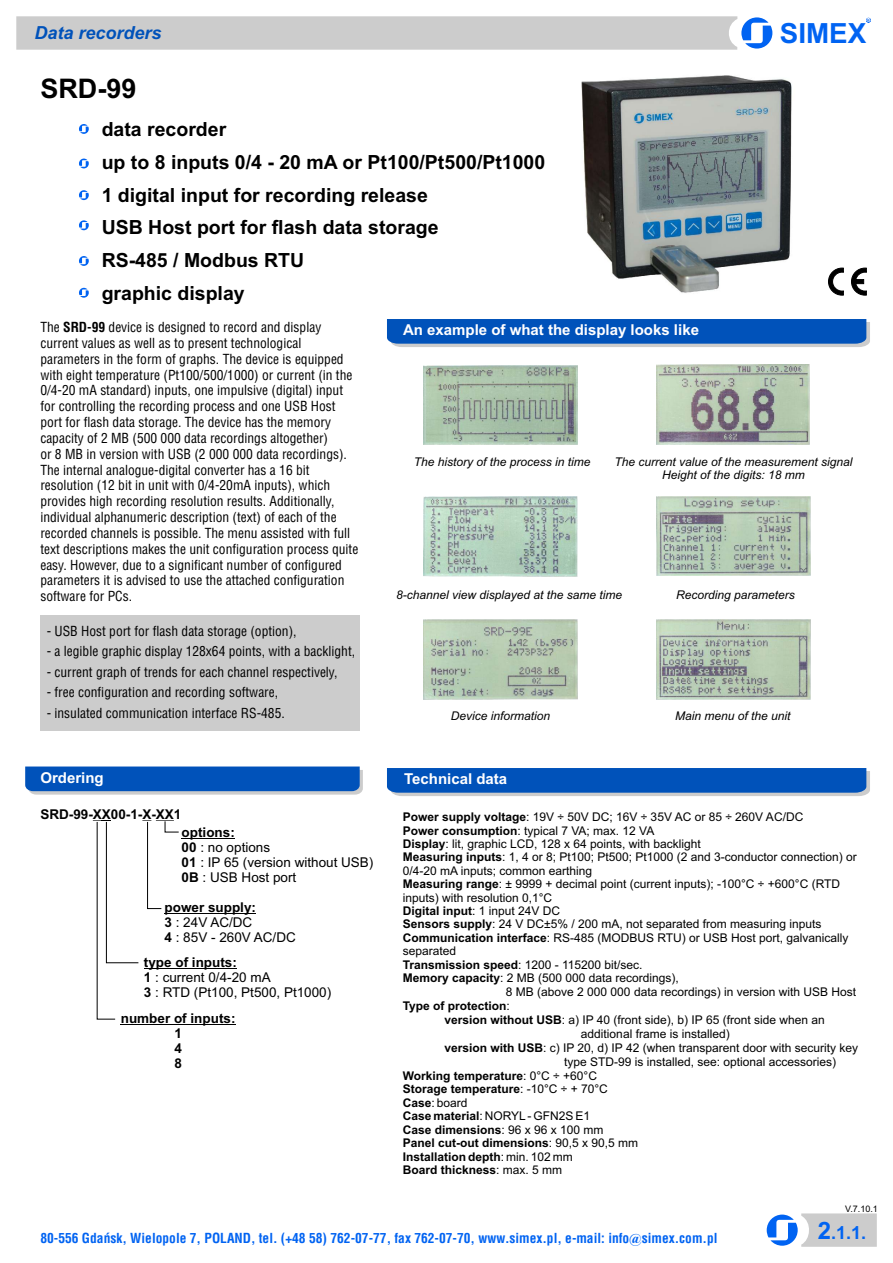
<style>
.page{position:relative;width:893px;height:1263px;background:#fff}
.page>*{position:absolute;margin:0;border:0;box-sizing:border-box;transform-origin:0 0}
.t1{font:700 27.75px "Arial";color:#0063f2}
.t2{font:700 27px "Arial";color:#000}
.t3{font:700 19.5px/32.7px "Arial";color:#000}
.t4{font:italic 700 18px "Arial";color:#0052ba}
.t5{font:700 18px "Arial";color:#0063f2}
.t6{font:700 15px "Arial";color:#fff}
.t7{font:13.5px/15.9px "Switzerland Condensed";color:#000}
.t8{font:13.5px/15.1px "Arial";color:#000}
.t9{font:700 13.5px "Switzerland Condensed";color:#0063f2}
.t10{font:700 13.5px/15.1px "Arial";color:#000;text-align:center}
.t11{font:12px "Arial";color:#000}
.t12{font:700 12px "Arial";color:#000}
.t13{font:italic 12px/13.4px "Arial";color:#000;text-align:center}
.t14{font:9px "Arial";color:#000}
.t15{font:700 3.9px "Arial";color:#0063f2}
.s1{font-weight:700}
.s2{font-weight:400}
.s3{font-family:"Times New Roman"}
.s4{font-size:24px}
</style>
<div class="page">
<hr style="left:144px;top:968px;width:93px;height:1px;background:#000">
<hr style="left:165px;top:913px;width:91px;height:1px;background:#000">
<svg style="left:387px;top:768px;width:483px;height:28px;background:#1a61bc"></svg>
<div style="left:40px;top:616px;width:320px;height:115px;background:#ccc"></div>
<svg style="left:767px;top:1213px;width:110px;height:34px"></svg>
<svg style="left:866px;top:18px;width:5px;height:5px"></svg>
<svg style="left:16px;top:16px;width:756px;height:34px;background:#cbcccf"></svg>
<svg style="left:79px;top:124px;width:10px;height:10px"></svg>
<svg style="left:79px;top:159px;width:10px;height:9px"></svg>
<svg style="left:79px;top:190px;width:10px;height:10px"></svg>
<svg style="left:79px;top:220px;width:10px;height:10px"></svg>
<svg style="left:828px;top:268px;width:16px;height:27px"></svg>
<svg style="left:851px;top:268px;width:16px;height:27px"></svg>
<svg style="left:79px;top:256px;width:10px;height:10px"></svg>
<svg style="left:79px;top:288px;width:10px;height:10px"></svg>
<svg style="left:387px;top:319px;width:483px;height:28px;background:#1a61bc"></svg>
<img style="left:581px;top:75px;width:211px;height:218px">
<svg style="left:25px;top:766px;width:338px;height:29px;background:#2267be"></svg>
<hr style="left:121px;top:1024px;width:110px;height:1px;background:#000">
<svg style="left:93px;top:820px;width:86px;height:199px"></svg>
<img style="left:656px;top:497px;width:154px;height:79px">
<img style="left:423px;top:497px;width:154px;height:80px">
<img style="left:656px;top:365px;width:154px;height:80px">
<img style="left:423px;top:365px;width:154px;height:80px">
<hr style="left:182px;top:838px;width:53px;height:1px;background:#000">
<img style="left:423px;top:620px;width:154px;height:80px">
<img style="left:656px;top:620px;width:154px;height:80px">
<h3 class="t4" style="left:34px;top:26px;width:129px">Data recorders</h3>
<h2 class="t2" style="left:40px;top:78px;width:98px">SRD-99</h2>
<h3 class="t3" style="left:102px;top:115px;width:445px">data recorder<br>up to 8 inputs 0/4 - 20 mA or Pt100/Pt500/Pt1000<br>1 digital input for recording release</h3>
<h3 class="t3" style="left:102px;top:213px;width:338px">USB Host port for flash data storage</h3>
<h3 class="t3" style="left:102px;top:246px;width:204px">RS-485 / Modbus RTU graphic display</h3>
<p class="t15" style="left:867px;top:19px;width:4px">R</p>
<h1 class="t1" style="left:780px;top:23px;width:88px">SIMEX</h1>
<p class="t7" style="left:40px;top:320px;width:319px">The <span class="s1">SRD-99</span> device is designed to record and display current values as well as to present technological parameters in the form of graphs. The device is equipped with eight temperature (Pt100/500/1000) or current (in the 0/4-20 mA standard) inputs, one impulsive (digital) input for controlling the recording process and one USB Host port for flash data storage. The device has the memory capacity of 2 MB (500 000 data recordings altogether)<br>or 8 MB in version with USB (2 000 000 data recordings).<br>The internal analogue-digital converter has a 16 bit resolution (12 bit in unit with 0/4-20mA inputs), which provides high recording resolution results. Additionally, individual alphanumeric description (text) of each of the recorded channels is possible. The menu assisted with full text descriptions makes the unit configuration process quite easy. However, due to a significant number of configured parameters it is advised to use the attached configuration software for PCs.</p>
<p class="t7" style="left:47px;top:624px;width:251px">- USB Host port for flash data storage (option),</p>
<p class="t7" style="left:47px;top:644px;width:310px">- a legible graphic display 128x64 points, with a backlight,</p>
<p class="t7" style="left:47px;top:665px;width:292px">- current graph of trends for each channel respectively,</p>
<p class="t7" style="left:47px;top:685px;width:233px">- free configuration and recording software,</p>
<p class="t7" style="left:47px;top:706px;width:240px">- insulated communication interface RS-485.</p>
<p class="t6" style="left:40px;top:772px;width:65px">Ordering</p>
<p class="t10" style="left:40px;top:808px;width:143px">SRD-99-XX00-1-X-XX1</p>
<p class="t8" style="left:182px;top:825px;width:193px"><span class="s1">options:<br>00</span> : no options<br><span class="s1">01</span> : IP 65 (version without USB)<br><span class="s1">0B</span> : USB Host port</p>
<p class="t8" style="left:165px;top:901px;width:133px"><span class="s1">power supply:<br>3</span> : 24V AC/DC<br><span class="s1">4</span> : 85V - 260V AC/DC</p>
<p class="t8" style="left:144px;top:956px;width:189px"><span class="s1">type of inputs:<br>1</span> : current 0/4-20 mA<br><span class="s1">3</span> : RTD (Pt100, Pt500, Pt1000)</p>
<p class="t10" style="left:121px;top:1012px;width:116px">number of inputs:<br>1<br>4<br>8</p>
<p class="t6" style="left:403px;top:324px;width:297px">An example of what the display looks like</p>
<p class="t13" style="left:414px;top:456px;width:178px">The history of the process in time</p>
<p class="t13" style="left:614px;top:456px;width:240px">The current value of the measurement signal<br>Height of the digits: 18 mm</p>
<p class="t13" style="left:396px;top:589px;width:228px">8-channel view displayed at the same time</p>
<p class="t13" style="left:676px;top:589px;width:120px">Recording parameters</p>
<p class="t13" style="left:451px;top:710px;width:101px">Device information</p>
<p class="t13" style="left:675px;top:710px;width:117px">Main menu of the unit</p>
<p class="t6" style="left:404px;top:773px;width:105px">Technical data</p>
<p class="t11" style="left:403px;top:812px;width:402px"><span class="s1">Power supply voltage</span>: 19V ÷ 50V DC; 16V ÷ 35V AC or 85 ÷ 260V AC/DC</p>
<p class="t11" style="left:403px;top:826px;width:253px"><span class="s1">Power consumption</span>: typical 7 VA; max. 12 VA</p>
<p class="t11" style="left:403px;top:839px;width:300px"><span class="s1">Display</span>: lit, graphic LCD, 128 x 64 points, with backlight</p>
<p class="t11" style="left:403px;top:853px;width:456px"><span class="s1">Measuring inputs</span>: 1, 4 or 8; Pt100; Pt500; Pt1000 (2 and 3-conductor connection) or</p>
<p class="t11" style="left:403px;top:866px;width:191px">0/4-20 mA inputs; common earthing</p>
<p class="t11" style="left:403px;top:879px;width:439px"><span class="s1">Measuring range</span>: ± 9999 + decimal point (current inputs); -100°C +600°C (RTD</p>
<p class="t11" style="left:403px;top:893px;width:151px">inputs) with resolution 0,1°C</p>
<p class="t12" style="left:403px;top:906px;width:159px">Digital input<span class="s2">: 1 input 24V DC</span></p>
<p class="t11" style="left:403px;top:920px;width:420px"><span class="s1">Sensors supply</span>: 24 V DC±5% / 200 mA, not separated from measuring inputs</p>
<p class="t11" style="left:403px;top:933px;width:447px"><span class="s1">Communication interface</span>: RS-485 (MODBUS RTU) or USB Host port, galvanically</p>
<p class="t11" style="left:403px;top:946px;width:55px">separated</p>
<p class="t11" style="left:403px;top:960px;width:241px"><span class="s1">Transmission speed</span>: 1200 - 115200 bit/sec.</p>
<p class="t11" style="left:403px;top:973px;width:278px"><span class="s1">Memory capacity</span>: 2 MB (500 000 data recordings),</p>
<p class="t11" style="left:506px;top:987px;width:352px">8 MB (above 2 000 000 data recordings) in version with USB Host</p>
<p class="t12" style="left:403px;top:1001px;width:109px">Type of protection<span class="s2">:</span></p>
<p class="t11" style="left:444px;top:1015px;width:382px"><span class="s1">version without USB</span>: a) IP 40 (front side), b) IP 65 (front side when an</p>
<p class="t11" style="left:581px;top:1029px;width:150px">additional frame is installed)</p>
<p class="t11" style="left:444px;top:1043px;width:415px"><span class="s1">version with USB</span>: c) IP 20, d) IP 42 (when transparent door with security key</p>
<p class="t11" style="left:564px;top:1057px;width:274px">type STD-99 is installed, see: optional accessories)</p>
<p class="t12" style="left:403px;top:1071px;width:196px">Working temperature<span class="s2">: 0°C ÷ +60°C</span></p>
<p class="t12" style="left:403px;top:1084px;width:207px">Storage temperature<span class="s2">: -10°C ÷ + 70°C</span></p>
<p class="t11" style="left:403px;top:1098px;width:66px"><span class="s1">Case</span>: board</p>
<p class="t11" style="left:403px;top:1111px;width:189px"><span class="s1">Case material</span>: NORYL- GFN2S E1</p>
<p class="t12" style="left:403px;top:1125px;width:202px">Case dimensions<span class="s2">: 96 x 96 x 100 mm</span></p>
<p class="t12" style="left:403px;top:1139px;width:237px">Panel cut-out dimensions<span class="s2">: 90,5 x 90,5 mm</span></p>
<p class="t12" style="left:403px;top:1152px;width:172px">Installation depth<span class="s2">: min. 102 mm</span></p>
<p class="t12" style="left:403px;top:1165px;width:161px">Board thickness<span class="s2">: max. 5 mm</span></p>
<p class="t11" style="left:758px;top:879px;width:8px">÷</p>
<p class="t14" style="left:845px;top:1206px;width:34px">V.7.10.1</p>
<p class="t9" style="left:40px;top:1232px;width:679px">80-556 Gdañsk, Wielopole 7, POLAND, tel. (+48 58) 762-07-77, fax 762-07-70, www.simex.pl, e-mail: info<span class="s3">@</span>simex.com.pl</p>
<h3 class="t5" style="left:818px;top:1226px;width:50px"><span class="s4">2</span>.1.1.</h3>
</div>
